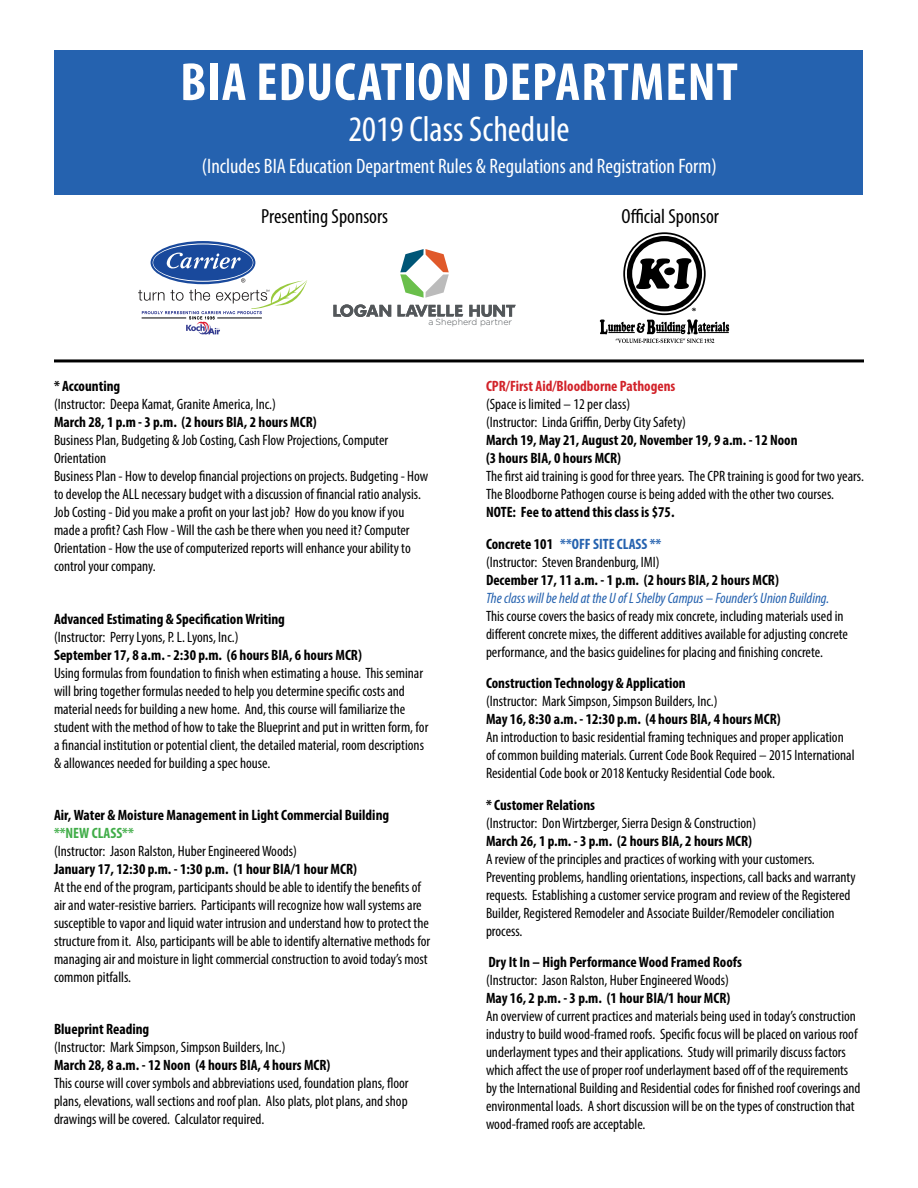
<style>
.page{position:relative;width:918px;height:1188px;background:#fff}
.page>*{position:absolute;margin:0;border:0;box-sizing:border-box;transform-origin:0 0}
.t1{font:700 condensed 54px "Myriad Pro";letter-spacing:.02em;color:#fff}
.t2{font:condensed 36px "Myriad Pro";color:#fff}
.t3{font:condensed 21px "Myriad Pro";color:#fff}
.t4{font:condensed 20.4px "Myriad Pro";color:#000}
.t5{font:condensed 15px/18px "Myriad Pro";color:#000}
.t6{font:700 condensed 15px/18px "Myriad Pro";color:#000}
.t7{font:italic condensed 15px "Myriad Pro";color:#2562af}
.t8{font:700 condensed 15px "Myriad Pro";color:#d2232a}
.t9{font:700 condensed 15px "Myriad Pro";color:#41ad49}
.t10{font:300 8.85px "Gotham";color:#53575a}
.s1{color:#2562af}
</style>
<div class="page">
<div style="left:55px;top:50px;width:808px;height:144px;background:#2562af"></div>
<hr style="left:54px;top:359px;width:810px;height:3px;background:#000">
<svg style="left:151px;top:241px;width:104px;height:43px"></svg>
<svg style="left:153px;top:243px;width:100px;height:39px"></svg>
<div style="left:153px;top:244px;width:100px;height:37px;background:#19499c;border-radius:50%"></div>
<svg style="left:166px;top:253px;width:75px;height:16px"></svg>
<svg style="left:138px;top:278px;width:169px;height:57px"></svg>
<hr style="left:217px;top:318px;width:45px;height:1px;background:#000101">
<svg style="left:400px;top:249px;width:49px;height:49px"></svg>
<svg style="left:469px;top:305px;width:47px;height:12px"></svg>
<svg style="left:333px;top:304px;width:58px;height:13px"></svg>
<svg style="left:398px;top:305px;width:65px;height:12px"></svg>
<div style="left:623px;top:232px;width:83px;height:83px;border:2px solid #000;border-radius:50%"></div>
<div style="left:627px;top:236px;width:75px;height:75px;border:5px solid #000;border-radius:50%"></div>
<svg style="left:636px;top:258px;width:56px;height:31px"></svg>
<svg style="left:600px;top:319px;width:129px;height:24px"></svg>
<svg style="left:692px;top:308px;width:4px;height:3px"></svg>
<h1 class="t1" style="left:180px;top:48px;width:559px">BIA EDUCATION DEPARTMENT</h1>
<h2 class="t2" style="left:348px;top:107px;width:223px">2019 Class Schedule</h2>
<h3 class="t3" style="left:202px;top:153px;width:516px">(Includes BIA Education Department Rules &amp; Regulations and Registration Form)</h3>
<h3 class="t4" style="left:261px;top:204px;width:128px">Presenting Sponsors</h3>
<h3 class="t4" style="left:621px;top:204px;width:99px">Official Sponsor</h3>
<p class="t10" style="left:428px;top:317px;width:85px">a Shepherd partner</p>
<p class="t6" style="left:54px;top:377px;width:68px">* Accounting</p>
<p class="t5" style="left:54px;top:395px;width:223px">(Instructor: Deepa Kamat, Granite America, Inc.)</p>
<p class="t6" style="left:54px;top:413px;width:264px">March 28, 1 p.m - 3 p.m. (2 hours BIA, 2 hours MCR)</p>
<p class="t5" style="left:54px;top:431px;width:376px">Business Plan, Budgeting &amp; Job Costing, Cash Flow Projections, Computer Orientation<br>Business Plan - How to develop financial projections on projects. Budgeting - How to develop the ALL necessary budget with a discussion of financial ratio analysis.<br>Job Costing - Did you make a profit on your last job? How do you know if you made a profit? Cash Flow - Will the cash be there when you need it? Computer Orientation - How the use of computerized reports will enhance your ability to control your company.</p>
<p class="t6" style="left:54px;top:609px;width:232px">Advanced Estimating &amp; Specification Writing</p>
<p class="t5" style="left:54px;top:627px;width:186px">(Instructor: Perry Lyons, P. L. Lyons, Inc.)</p>
<p class="t6" style="left:54px;top:645px;width:309px">September 17, 8 a.m. - 2:30 p.m. (6 hours BIA, 6 hours MCR)</p>
<p class="t5" style="left:54px;top:663px;width:376px">Using formulas from foundation to finish when estimating a house. This seminar will bring together formulas needed to help you determine specific costs and material needs for building a new home. And, this course will familiarize the student with the method of how to take the Blueprint and put in written form, for a financial institution or potential client, the detailed material, room descriptions &amp; allowances needed for building a spec house.</p>
<p class="t6" style="left:54px;top:806px;width:337px">Air, Water &amp; Moisture Management in Light Commercial Building</p>
<p class="t9" style="left:54px;top:823px;width:81px">**NEW CLASS**</p>
<p class="t5" style="left:54px;top:842px;width:244px">(Instructor: Jason Ralston, Huber Engineered Woods)</p>
<p class="t6" style="left:54px;top:860px;width:305px">January 17, 12:30 p.m. - 1:30 p.m. (1 hour BIA/1 hour MCR)</p>
<p class="t5" style="left:54px;top:878px;width:378px">At the end of the program, participants should be able to identify the benefits of air and water-resistive barriers. Participants will recognize how wall systems are susceptible to vapor and liquid water intrusion and understand how to protect the structure from it. Also, participants will be able to identify alternative methods for managing air and moisture in light commercial construction to avoid today’s most common pitfalls.</p>
<p class="t6" style="left:54px;top:1020px;width:97px">Blueprint Reading</p>
<p class="t5" style="left:54px;top:1038px;width:233px">(Instructor: Mark Simpson, Simpson Builders, Inc.)</p>
<p class="t6" style="left:54px;top:1056px;width:278px">March 28, 8 a.m. - 12 Noon (4 hours BIA, 4 hours MCR)</p>
<p class="t5" style="left:54px;top:1074px;width:356px;text-align:justify">This course will cover symbols and abbreviations used, foundation plans, floor plans, elevations, wall sections and roof plan. Also plats, plot plans, and shop drawings will be covered. Calculator required.</p>
<p class="t8" style="left:486px;top:377px;width:191px">CPR/First Aid/Bloodborne Pathogens</p>
<p class="t5" style="left:486px;top:395px;width:202px">(Space is limited – 12 per class)<br>(Instructor: Linda Griffin, Derby City Safety)</p>
<p class="t6" style="left:486px;top:431px;width:313px">March 19, May 21, August 20, November 19, 9 a.m. - 12 Noon (3 hours BIA, 0 hours MCR)</p>
<p class="t5" style="left:486px;top:467px;width:379px">The first aid training is good for three years. The CPR training is good for two years.<br>The Bloodborne Pathogen course is being added with the other two courses.</p>
<p class="t6" style="left:486px;top:496px;width:190px;line-height:31.5px">NOTE: Fee to attend this class is $75.<br>Concrete 101 <span class="s1">**OFF SITE CLASS **</span></p>
<p class="t5" style="left:486px;top:553px;width:175px">(Instructor: Steven Brandenburg, IMI)</p>
<p class="t6" style="left:486px;top:571px;width:294px">December 17, 11 a.m. - 1 p.m. (2 hours BIA, 2 hours MCR)</p>
<p class="t7" style="left:486px;top:589px;width:345px">The class will be held at the U of L Shelby Campus – Founder’s Union Building.</p>
<p class="t5" style="left:486px;top:607px;width:363px">This course covers the basics of ready mix concrete, including materials used in different concrete mixes, the different additives available for adjusting concrete performance, and the basics guidelines for placing and finishing concrete.</p>
<p class="t6" style="left:486px;top:674px;width:201px">Construction Technology &amp; Application</p>
<p class="t5" style="left:486px;top:692px;width:233px">(Instructor: Mark Simpson, Simpson Builders, Inc.)</p>
<p class="t6" style="left:486px;top:710px;width:296px">May 16, 8:30 a.m. - 12:30 p.m. (4 hours BIA, 4 hours MCR)</p>
<p class="t5" style="left:486px;top:728px;width:370px">An introduction to basic residential framing techniques and proper application of common building materials. Current Code Book Required – 2015 International<br>Residential Code book or 2018 Kentucky Residential Code book.</p>
<p class="t6" style="left:486px;top:796px;width:111px">* Customer Relations</p>
<p class="t5" style="left:486px;top:814px;width:272px">(Instructor: Don Wirtzberger, Sierra Design &amp; Construction)</p>
<p class="t6" style="left:486px;top:832px;width:268px">March 26, 1 p.m. - 3 p.m. (2 hours BIA, 2 hours MCR)</p>
<p class="t5" style="left:486px;top:850px;width:371px">A review of the principles and practices of working with your customers.<br>Preventing problems, handling orientations, inspections, call backs and warranty requests. Establishing a customer service program and review of the Registered Builder, Registered Remodeler and Associate Builder/Remodeler conciliation process.</p>
<p class="t6" style="left:488px;top:953px;width:255px">Dry It In – High Performance Wood Framed Roofs</p>
<p class="t5" style="left:486px;top:971px;width:244px">(Instructor: Jason Ralston, Huber Engineered Woods)</p>
<p class="t6" style="left:486px;top:989px;width:246px">May 16, 2 p.m. - 3 p.m. (1 hour BIA/1 hour MCR)</p>
<p class="t5" style="left:486px;top:1007px;width:376px">An overview of current practices and materials being used in today’s construction industry to build wood-framed roofs. Specific focus will be placed on various roof underlayment types and their applications. Study will primarily discuss factors which affect the use of proper roof underlayment based off of the requirements by the International Building and Residential codes for finished roof coverings and environmental loads. A short discussion will be on the types of construction that wood-framed roofs are acceptable.</p>
</div>
